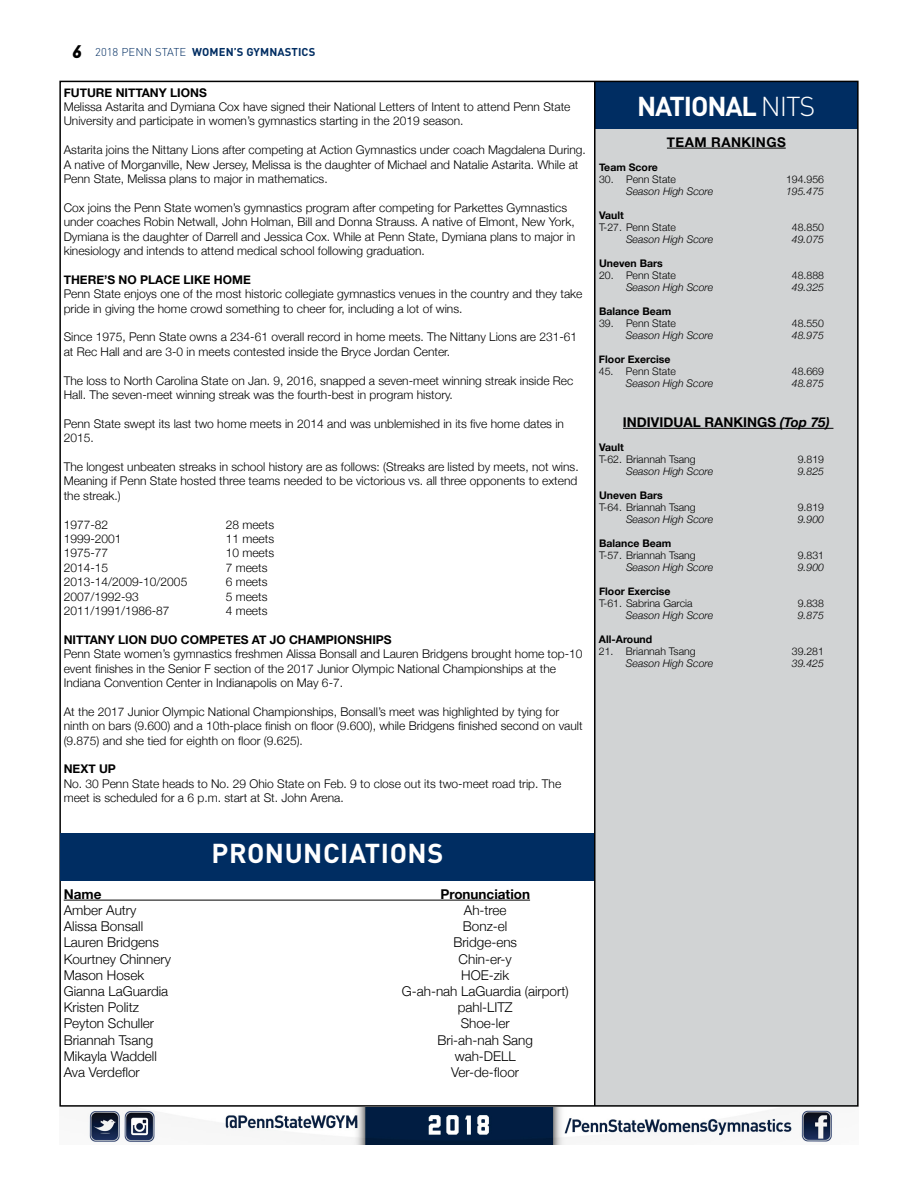
<style>
.page{position:relative;width:918px;height:1188px;background:#fff}
.page>*{position:absolute;margin:0;border:0;box-sizing:border-box;transform-origin:0 0}
.t1{font:700 27px "DIN Pro";letter-spacing:.02em;color:#fff}
.t2{font:700 27px "DIN Pro";letter-spacing:-.04em;color:#fff}
.t3{font:300 13.5px "Helvetica Neue";color:#000}
.t4{font:700 13.5px "Helvetica Neue";color:#000}
.t5{font:700 13.5px "Helvetica Neue";letter-spacing:.03em;color:#000}
.t6{font:300 12px/14.4px "Helvetica Neue";color:#000}
.t7{font:700 12px "Helvetica Neue";color:#000}
.t8{font:700 11.25px "DIN Pro";letter-spacing:.01em;color:#002d62}
.t9{font:300 10.5px "Helvetica Neue";color:#000}
.t10{font:italic 300 10.5px "Helvetica Neue";color:#000}
.t11{font:700 10.5px "Helvetica Neue";color:#000}
.s1{font-weight:900;font-style:italic;font-size:18px;color:#000}
.s2{font-weight:300}
.s3{font-style:italic}
</style>
<div class="page">
<img style="left:88px;top:1107px;width:745px;height:37px">
<div style="left:595px;top:129px;width:263px;height:977px;background:#d1d3d4"></div>
<hr style="left:667px;top:148px;width:119px;height:1px;background:#000">
<hr style="left:623px;top:428px;width:210px;height:1px;background:#000">
<div style="left:595px;top:81px;width:263px;height:48px;background:#002d62"></div>
<hr style="left:594px;top:81px;width:2px;height:1025px;background:#000">
<div style="left:61px;top:833px;width:533px;height:48px;background:#002d62"></div>
<hr style="left:64px;top:900px;width:466px;height:1px;background:#000">
<p class="t8" style="left:73px;top:43px;width:244px"><span class="s1">6</span> <span class="s2">2018 PENN STATE</span> WOMEN’S GYMNASTICS</p>
<p class="t7" style="left:64px;top:85px;width:145px">FUTURE NITTANY LIONS</p>
<p class="t6" style="left:64px;top:99px;width:508px">Melissa Astarita and Dymiana Cox have signed their National Letters of Intent to attend Penn State<br>University and participate in women’s gymnastics starting in the 2019 season.</p>
<p class="t6" style="left:64px;top:142px;width:521px">Astarita joins the Nittany Lions after competing at Action Gymnastics under coach Magdalena During.<br>A native of Morganville, New Jersey, Melissa is the daughter of Michael and Natalie Astarita. While at<br>Penn State, Melissa plans to major in mathematics.</p>
<p class="t6" style="left:64px;top:200px;width:513px">Cox joins the Penn State women’s gymnastics program after competing for Parkettes Gymnastics under coaches Robin Netwall, John Holman, Bill and Donna Strauss. A native of Elmont, New York, Dymiana is the daughter of Darrell and Jessica Cox. While at Penn State, Dymiana plans to major in kinesiology and intends to attend medical school following graduation.</p>
<p class="t7" style="left:64px;top:272px;width:189px">THERE’S NO PLACE LIKE HOME</p>
<p class="t6" style="left:64px;top:286px;width:520px">Penn State enjoys one of the most historic collegiate gymnastics venues in the country and they take pride in giving the home crowd something to cheer for, including a lot of wins.</p>
<p class="t6" style="left:64px;top:330px;width:515px">Since 1975, Penn State owns a 234-61 overall record in home meets. The Nittany Lions are 231-61 at Rec Hall and are 3-0 in meets contested inside the Bryce Jordan Center.</p>
<p class="t6" style="left:64px;top:373px;width:511px">The loss to North Carolina State on Jan. 9, 2016, snapped a seven-meet winning streak inside Rec<br>Hall. The seven-meet winning streak was the fourth-best in program history.</p>
<p class="t6" style="left:64px;top:416px;width:502px">Penn State swept its last two home meets in 2014 and was unblemished in its five home dates in<br>2015.</p>
<p class="t6" style="left:64px;top:459px;width:515px;text-align:justify">The longest unbeaten streaks in school history are as follows: (Streaks are listed by meets, not wins.<br>Meaning if Penn State hosted three teams needed to be victorious vs. all three opponents to extend the streak.)</p>
<p class="t6" style="left:64px;top:517px;width:46px">1977-82</p>
<p class="t6" style="left:226px;top:517px;width:50px">28 meets</p>
<p class="t6" style="left:64px;top:531px;width:59px">1999-2001</p>
<p class="t6" style="left:226px;top:531px;width:50px">11 meets</p>
<p class="t6" style="left:64px;top:546px;width:46px">1975-77</p>
<p class="t6" style="left:226px;top:546px;width:50px">10 meets</p>
<p class="t6" style="left:64px;top:560px;width:46px">2014-15</p>
<p class="t6" style="left:226px;top:560px;width:43px">7 meets</p>
<p class="t6" style="left:64px;top:574px;width:125px">2013-14/2009-10/2005</p>
<p class="t6" style="left:226px;top:574px;width:43px">6 meets</p>
<p class="t6" style="left:64px;top:589px;width:77px">2007/1992-93</p>
<p class="t6" style="left:226px;top:589px;width:43px">5 meets</p>
<p class="t6" style="left:64px;top:603px;width:107px">2011/1991/1986-87</p>
<p class="t6" style="left:226px;top:603px;width:43px">4 meets</p>
<p class="t7" style="left:64px;top:632px;width:330px">NITTANY LION DUO COMPETES AT JO CHAMPIONSHIPS</p>
<p class="t6" style="left:64px;top:646px;width:520px">Penn State women’s gymnastics freshmen Alissa Bonsall and Lauren Bridgens brought home top-10 event finishes in the Senior F section of the 2017 Junior Olympic National Championships at the<br>Indiana Convention Center in Indianapolis on May 6-7.</p>
<p class="t6" style="left:64px;top:704px;width:521px">At the 2017 Junior Olympic National Championships, Bonsall’s meet was highlighted by tying for ninth on bars (9.600) and a 10th-place finish on floor (9.600), while Bridgens finished second on vault (9.875) and she tied for eighth on floor (9.625).</p>
<p class="t7" style="left:64px;top:762px;width:54px">NEXT UP</p>
<p class="t6" style="left:64px;top:776px;width:499px">No. 30 Penn State heads to No. 29 Ohio State on Feb. 9 to close out its two-meet road trip. The meet is scheduled for a 6 p. m. start at St. John Arena.</p>
<h1 class="t1" style="left:212px;top:831px;width:233px">PRONUNCIATIONS</h1>
<p class="t4" style="left:64px;top:886px;width:39px">Name</p>
<p class="t4" style="left:440px;top:886px;width:91px">Pronunciation</p>
<p class="t3" style="left:64px;top:902px;width:74px">Amber Autry</p>
<p class="t3" style="left:464px;top:902px;width:44px">Ah-tree</p>
<p class="t3" style="left:64px;top:918px;width:81px">Alissa Bonsall</p>
<p class="t3" style="left:463px;top:918px;width:46px">Bonz-el</p>
<p class="t3" style="left:64px;top:934px;width:97px">Lauren Bridgens</p>
<p class="t3" style="left:453px;top:934px;width:65px">Bridge-ens</p>
<p class="t3" style="left:64px;top:951px;width:109px">Kourtney Chinnery</p>
<p class="t3" style="left:459px;top:951px;width:55px">Chin-er-y</p>
<p class="t3" style="left:64px;top:967px;width:82px">Mason Hosek</p>
<p class="t3" style="left:461px;top:967px;width:50px">HOE-zik</p>
<p class="t3" style="left:64px;top:983px;width:106px">Gianna LaGuardia</p>
<p class="t3" style="left:402px;top:983px;width:168px">G-ah-nah LaGuardia (airport)</p>
<p class="t3" style="left:64px;top:999px;width:77px">Kristen Politz</p>
<p class="t3" style="left:458px;top:999px;width:56px">pahl-LITZ</p>
<p class="t3" style="left:64px;top:1015px;width:92px">Peyton Schuller</p>
<p class="t3" style="left:461px;top:1015px;width:51px">Shoe-ler</p>
<p class="t3" style="left:64px;top:1032px;width:91px">Briannah Tsang</p>
<p class="t3" style="left:437px;top:1032px;width:97px">Bri-ah-nah Sang</p>
<p class="t3" style="left:64px;top:1048px;width:95px">Mikayla Waddell</p>
<p class="t3" style="left:455px;top:1048px;width:63px">wah-DELL</p>
<p class="t3" style="left:64px;top:1064px;width:78px">Ava Verdeflor</p>
<p class="t3" style="left:451px;top:1064px;width:69px">Ver-de-floor</p>
<h1 class="t2" style="left:637px;top:83px;width:180px">NATIONAL <span class="s2">NITS</span></h1>
<p class="t5" style="left:667px;top:134px;width:120px">TEAM RANKINGS</p>
<p class="t11" style="left:599px;top:161px;width:60px">Team Score</p>
<p class="t9" style="left:599px;top:173px;width:78px">30. Penn State</p>
<p class="t9" style="left:786px;top:173px;width:39px">194.956</p>
<p class="t10" style="left:626px;top:185px;width:89px">Season High Score</p>
<p class="t10" style="left:786px;top:185px;width:39px">195.475</p>
<p class="t11" style="left:599px;top:209px;width:26px">Vault</p>
<p class="t9" style="left:599px;top:221px;width:78px">T-27. Penn State</p>
<p class="t9" style="left:792px;top:221px;width:34px">48. 850</p>
<p class="t10" style="left:626px;top:233px;width:89px">Season High Score</p>
<p class="t10" style="left:792px;top:233px;width:34px">49.075</p>
<p class="t11" style="left:599px;top:257px;width:65px">Uneven Bars</p>
<p class="t9" style="left:599px;top:269px;width:78px">20. Penn State</p>
<p class="t9" style="left:792px;top:269px;width:34px">48. 888</p>
<p class="t10" style="left:626px;top:281px;width:89px">Season High Score</p>
<p class="t10" style="left:792px;top:281px;width:34px">49.325</p>
<p class="t11" style="left:599px;top:305px;width:74px">Balance Beam</p>
<p class="t9" style="left:599px;top:317px;width:78px">39. Penn State</p>
<p class="t9" style="left:792px;top:317px;width:34px">48. 550</p>
<p class="t10" style="left:626px;top:329px;width:89px">Season High Score</p>
<p class="t10" style="left:792px;top:329px;width:34px">48.975</p>
<p class="t11" style="left:599px;top:353px;width:73px">Floor Exercise</p>
<p class="t9" style="left:599px;top:365px;width:78px">45. Penn State</p>
<p class="t9" style="left:792px;top:365px;width:34px">48. 669</p>
<p class="t10" style="left:626px;top:377px;width:89px">Season High Score</p>
<p class="t10" style="left:792px;top:377px;width:34px">48.875</p>
<p class="t4" style="left:623px;top:414px;width:208px">INDIVIDUAL RANKINGS <span class="s3">(Top 75)</span></p>
<p class="t11" style="left:599px;top:441px;width:26px">Vault</p>
<p class="t9" style="left:599px;top:453px;width:98px">T-62. Briannah Tsang</p>
<p class="t9" style="left:798px;top:453px;width:28px">9.819</p>
<p class="t10" style="left:626px;top:465px;width:89px">Season High Score</p>
<p class="t10" style="left:798px;top:465px;width:28px">9.825</p>
<p class="t11" style="left:599px;top:489px;width:65px">Uneven Bars</p>
<p class="t9" style="left:599px;top:501px;width:98px">T-64. Briannah Tsang</p>
<p class="t9" style="left:798px;top:501px;width:28px">9.819</p>
<p class="t10" style="left:626px;top:513px;width:89px">Season High Score</p>
<p class="t10" style="left:798px;top:513px;width:28px">9.900</p>
<p class="t11" style="left:599px;top:537px;width:74px">Balance Beam</p>
<p class="t9" style="left:599px;top:549px;width:98px">T-57. Briannah Tsang</p>
<p class="t9" style="left:798px;top:549px;width:28px">9.831</p>
<p class="t10" style="left:626px;top:561px;width:89px">Season High Score</p>
<p class="t10" style="left:798px;top:561px;width:28px">9.900</p>
<p class="t11" style="left:599px;top:585px;width:73px">Floor Exercise</p>
<p class="t9" style="left:599px;top:597px;width:95px">T-61. Sabrina Garcia</p>
<p class="t9" style="left:798px;top:597px;width:28px">9.838</p>
<p class="t10" style="left:626px;top:609px;width:89px">Season High Score</p>
<p class="t10" style="left:798px;top:609px;width:28px">9.875</p>
<p class="t11" style="left:599px;top:633px;width:55px">All-Around</p>
<p class="t9" style="left:599px;top:645px;width:98px">21. Briannah Tsang</p>
<p class="t9" style="left:792px;top:645px;width:34px">39.281</p>
<p class="t10" style="left:626px;top:657px;width:89px">Season High Score</p>
<p class="t10" style="left:792px;top:657px;width:34px">39.425</p>
</div>
